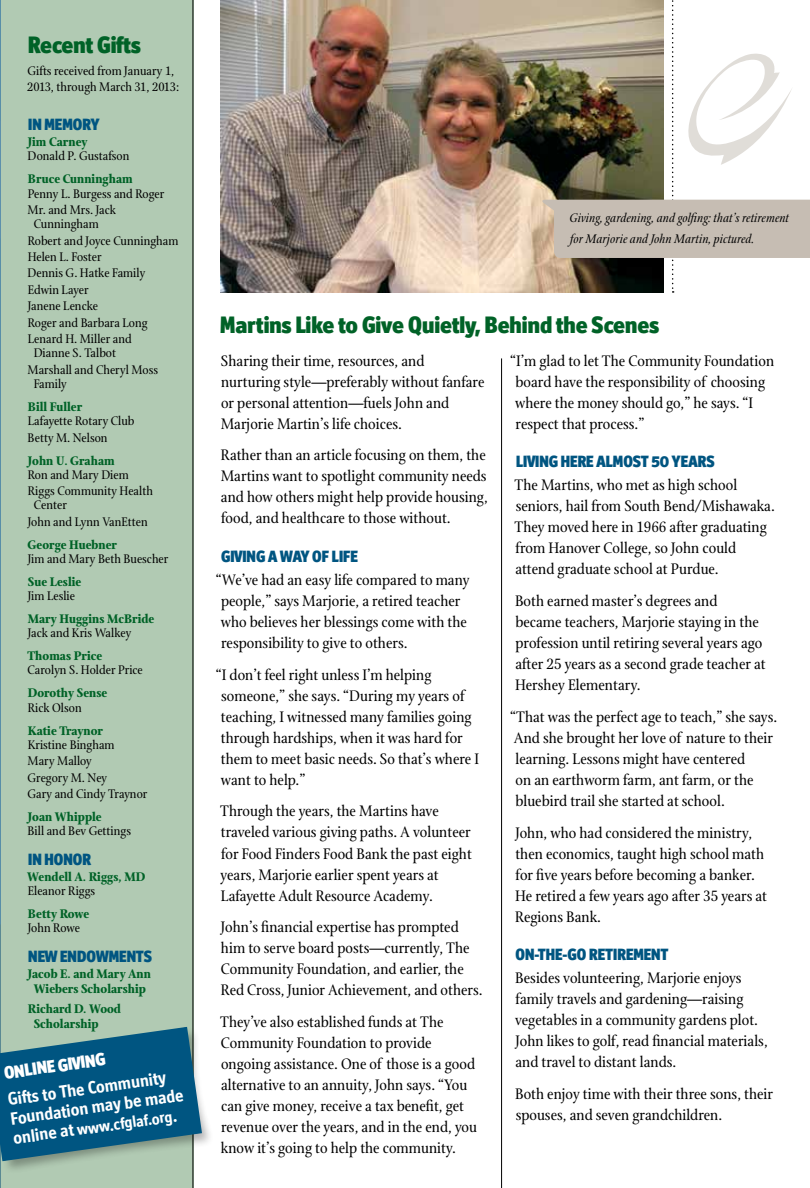
<style>
.page{position:relative;width:810px;height:1188px;background:#fff}
.page>*{position:absolute;margin:0;border:0;box-sizing:border-box;transform-origin:0 0}
.t1{font:900 24px "Officina Display ITC";letter-spacing:-.01em;color:#006227}
.t2{font:700 17.85px/19.5px "Officina Display ITC";color:#fff}
.t3{font:900 17.85px "Officina Display ITC";color:#fff}
.t4{font:16.5px/21px "Stone Print";color:#000}
.t5{font:900 16.5px "Officina Display ITC";letter-spacing:-.01em;color:#005581}
.t6{font:700 16.2px "Officina Display ITC";color:#fff}
.t7{font:13.5px/16.4px "Stone Print";color:#000}
.t8{font:700 13.5px/14.2px "Stone Print";color:#006227;text-align:center}
.t9{font:italic 13.5px/21px "Stone Print";color:#000}
.s1{font-size:17.85px}
</style>
<div class="page">
<div style="left:0;top:0;width:193px;height:1188px;background:#b1cab3"></div>
<hr style="left:501px;top:358px;width:1px;height:830px;background:#000">
<hr style="left:193px;top:0;width:1px;height:1188px;background:#000">
<img style="left:220px;top:0;width:319px;height:293px">
<svg style="left:539px;top:0;width:271px;height:293px"></svg>
<div style="left:0;top:1026px;width:214px;height:148px;background:#000;opacity:.3"></div>
<hr style="left:0;top:0;width:1px;height:1188px;background:#00549e">
<svg style="left:0;top:1027px;width:202px;height:134px"></svg>
<h1 class="t1" style="left:28px;top:30px;width:114px">RECENT GIFTS</h1>
<p class="t7" style="left:27px;top:63px;width:153px">Gifts received from January 1,<br>2013, through March 31, 2013:</p>
<p class="t5" style="left:28px;top:114px;width:73px">IN MEMORY</p>
<p class="t8" style="left:28px;top:135px;width:61px">Jim Carney</p>
<p class="t7" style="left:28px;top:148px;width:103px">Donald P. Gustafson</p>
<p class="t8" style="left:28px;top:172px;width:106px">Bruce Cunningham</p>
<p class="t7" style="left:28px;top:185px;width:138px">Penny L. Burgess and Roger<br>Mr. and Mrs. Jack</p>
<p class="t7" style="left:28px;top:216px;width:152px;text-indent:6px">Cunningham<br>Robert and Joyce Cunningham<br>Helen L. Foster<br>Dennis G. Hatke Family<br>Edwin Layer<br>Janene Lencke<br>Roger and Barbara Long<br>Lenard H. Miller and</p>
<p class="t7" style="left:28px;top:345px;width:132px;text-indent:6px">Dianne S. Talbot<br>Marshall and Cheryl Moss</p>
<p class="t7" style="left:34px;top:376px;width:35px">Family</p>
<p class="t8" style="left:28px;top:400px;width:56px">Bill Fuller</p>
<p class="t7" style="left:28px;top:413px;width:108px">Lafayette Rotary Club<br>Betty M. Nelson</p>
<p class="t8" style="left:28px;top:453px;width:88px">John U. Graham</p>
<p class="t7" style="left:28px;top:466px;width:127px">Ron and Mary Diem<br>Riggs Community Health</p>
<p class="t7" style="left:28px;top:497px;width:122px;text-indent:6px">Center<br>John and Lynn VanEtten</p>
<p class="t8" style="left:28px;top:537px;width:91px">George Huebner</p>
<p class="t7" style="left:28px;top:551px;width:142px">Jim and Mary Beth Buescher</p>
<p class="t8" style="left:28px;top:574px;width:55px">Sue Leslie</p>
<p class="t7" style="left:28px;top:588px;width:49px">Jim Leslie</p>
<p class="t8" style="left:28px;top:612px;width:128px">Mary Huggins McBride</p>
<p class="t7" style="left:28px;top:625px;width:105px">Jack and Kris Walkey</p>
<p class="t8" style="left:27px;top:649px;width:76px">Thomas Price</p>
<p class="t7" style="left:28px;top:662px;width:117px">Carolyn S. Holder Price</p>
<p class="t8" style="left:28px;top:686px;width:81px">Dorothy Sense</p>
<p class="t7" style="left:28px;top:699px;width:56px">Rick Olson</p>
<p class="t8" style="left:28px;top:723px;width:77px">Katie Traynor</p>
<p class="t7" style="left:27px;top:736px;width:121px">Kristine Bingham<br>Mary Malloy<br>Gregory M. Ney<br>Gary and Cindy Traynor</p>
<p class="t8" style="left:28px;top:809px;width:75px">Joan Whipple</p>
<p class="t7" style="left:28px;top:823px;width:105px">Bill and Bev Gettings</p>
<p class="t5" style="left:28px;top:849px;width:27px">IN HONO</p>
<p class="t5" style="left:82px;top:849px;width:10px">R</p>
<p class="t8" style="left:27px;top:870px;width:120px">Wendell A. Riggs, MD</p>
<p class="t7" style="left:28px;top:883px;width:69px">Eleanor Riggs</p>
<p class="t8" style="left:28px;top:907px;width:63px">Betty Rowe</p>
<p class="t7" style="left:28px;top:920px;width:54px">John Rowe</p>
<p class="t5" style="left:28px;top:947px;width:124px">NEW EN DOWMENTS</p>
<p class="t8" style="left:28px;top:967px;width:125px">Jacob E. and Mary Ann<br>Wiebers Scholarship</p>
<p class="t8" style="left:34px;top:1002px;width:89px;text-align:left;text-indent:-6px">Richard D. Wood<br>Scholarship</p>
<p class="t3" style="left:3px;top:1063px;width:21px;rotate:-8deg">ONLIN</p>
<p class="t3" style="left:45px;top:1057px;width:45px;rotate:-8deg">E GIVING</p>
<p class="t2" style="left:7px;top:1090px;width:176px;rotate:-8deg">Gifts to The Community<br>Foundation may be made</p>
<p class="t6" style="left:12px;top:1129px;width:167px;rotate:-8deg"><span class="s1">online at</span> www.cfglaf.org<span class="s1">.</span></p>
<p class="t9" style="left:569px;top:208px;width:221px">Giving, gardening, and golfing: that’s retirement for Marjorie and John Martin, pictured.</p>
<h1 class="t1" style="left:220px;top:311px;width:441px">MARTINS LIKE TO GIVE QUIETLY, BEHIND THE SCENES</h1>
<p class="t4" style="left:221px;top:350px;width:265px">Sharing their time, resources, and nurturing style—preferably without fanfare or personal attention—fuels John and Marjorie Martin’s life choices.</p>
<p class="t4" style="left:221px;top:445px;width:269px">Rather than an article focusing on them, the Martins want to spotlight community needs and how others might help provide housing, food, and healthcare to those without.</p>
<p class="t5" style="left:221px;top:546px;width:138px">GIVING A WAY OF LIF E</p>
<p class="t4" style="left:221px;top:569px;width:251px;text-indent:-5px">“We’ve had an easy life compared to many people,” says Marjorie, a retired teacher who believes her blessings come with the responsibility to give to others.</p>
<p class="t4" style="left:221px;top:664px;width:260px;text-indent:-5px">“I don’t feel right unless I’m helping someone,” she says. “During my years of teaching, I witnessed many families going through hardships, when it was hard for them to meet basic needs. So that’s where I want to help.”</p>
<p class="t4" style="left:220px;top:801px;width:253px">Through the years, the Martins have traveled various giving paths. A volunteer for Food Finders Food Bank the past eight years, Marjorie earlier spent years at Lafayette Adult Resource Academy.</p>
<p class="t4" style="left:221px;top:917px;width:263px">John’s financial expertise has prompted him to serve board posts—currently, The Community Foundation, and earlier, the Red Cross, Junior Achievement, and others.</p>
<p class="t4" style="left:220px;top:1012px;width:258px">They’ve also established funds at The Community Foundation to provide ongoing assistance. One of those is a good alternative to an annuity, John says. “You can give money, receive a tax benefit, get revenue over the years, and in the end, you know it’s going to help the community.</p>
<p class="t4" style="left:515px;top:350px;width:261px;text-indent:-5px">“I’m glad to let The Community Foundation board have the responsibility of choosing where the money should go,” he says. “I respect that process.”</p>
<p class="t5" style="left:516px;top:452px;width:91px">LIVING HERE ALMOS</p>
<p class="t5" style="left:641px;top:452px;width:74px">T 50 YEARS</p>
<p class="t4" style="left:515px;top:475px;width:262px">The Martins, who met as high school seniors, hail from South Bend/Mishawaka.<br>They moved here in 1966 after graduating from Hanover College, so John could attend graduate school at Purdue.</p>
<p class="t4" style="left:515px;top:590px;width:252px">Both earned master’s degrees and became teachers, Marjorie staying in the profession until retiring several years ago after 25 years as a second grade teacher at Hershey Elementary.</p>
<p class="t4" style="left:510px;top:706px;width:268px">“That was the perfect age to teach,” she says.<br>And she brought her love of nature to their learning. Lessons might have centered<br>on an earthworm farm, ant farm, or the bluebird trail she started at school.</p>
<p class="t4" style="left:515px;top:822px;width:253px">John, who had considered the ministry, then economics, taught high school math for five years before becoming a banker.<br>He retired a few years ago after 35 years at Regions Bank.</p>
<p class="t5" style="left:516px;top:945px;width:154px">ON-THE-GO RETIREMENT</p>
<p class="t4" style="left:515px;top:967px;width:254px">Besides volunteering, Marjorie enjoys family travels and gardening—raising vegetables in a community gardens plot.<br>John likes to golf, read financial materials, and travel to distant lands.</p>
<p class="t4" style="left:515px;top:1083px;width:260px">Both enjoy time with their three sons, their spouses, and seven grandchildren.</p>
</div>
